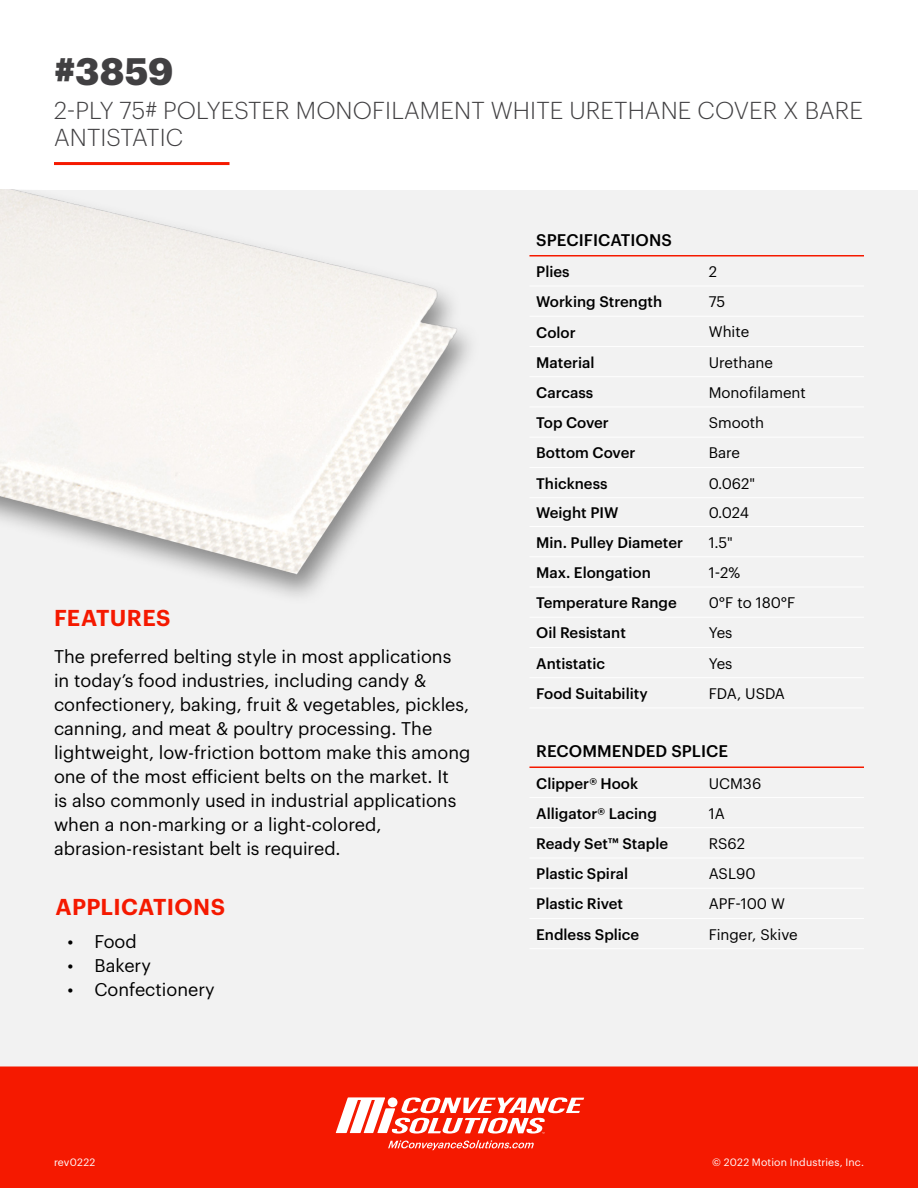
<style>
.page{position:relative;width:918px;height:1188px;background:#fff}
.page>*{position:absolute;margin:0;border:0;box-sizing:border-box;transform-origin:0 0}
.Flyer_Heading{font:700 37.5px "Graphik";color:#414042}
.Flyer_Subheading{font:300 24px/27px "Graphik";letter-spacing:.005em;color:#414042}
.HEADER_-_RED{font:600 22.5px "Graphik";letter-spacing:.015em;color:#f51900}
.Body_Paragraph{font:18px/24px "Graphik";color:#000}
.Table_Header{font:500 16.5px "Graphik";letter-spacing:.005em;color:#000}
.Table_Body{font:500 15px "Graphik";color:#000}
.Table_Body-2{font:15px "Graphik";color:#000}
.t1{font:10.5px "Graphik";letter-spacing:.015em;color:#fff}
</style>
<div class="page">
<div style="left:0;top:190px;width:918px;height:881px;background:#f2f2f2"></div>
<div style="left:0;top:1066px;width:918px;height:122px;background:#f51900"></div>
<svg style="left:388px;top:1140px;width:146px;height:10px"></svg>
<svg style="left:336px;top:1097px;width:248px;height:37px"></svg>
<img style="left:0;top:189px;width:470px;height:407px">
<hr style="left:54px;top:162px;width:176px;height:3px;background:#f51900">
<hr style="left:529px;top:827px;width:173px;height:1px;background:#fff">
<hr style="left:529px;top:858px;width:173px;height:1px;background:#fff">
<hr style="left:529px;top:888px;width:173px;height:1px;background:#fff">
<hr style="left:529px;top:918px;width:173px;height:1px;background:#fff">
<hr style="left:529px;top:766px;width:173px;height:2px;background:#f51900">
<hr style="left:702px;top:766px;width:162px;height:2px;background:#f51900">
<hr style="left:529px;top:797px;width:173px;height:1px;background:#fff">
<hr style="left:702px;top:797px;width:162px;height:1px;background:#fff">
<hr style="left:702px;top:827px;width:162px;height:1px;background:#fff">
<hr style="left:702px;top:858px;width:162px;height:1px;background:#fff">
<hr style="left:702px;top:918px;width:162px;height:1px;background:#fff">
<hr style="left:702px;top:888px;width:162px;height:1px;background:#fff">
<hr style="left:529px;top:948px;width:173px;height:1px;background:#fff">
<hr style="left:702px;top:948px;width:162px;height:1px;background:#fff">
<hr style="left:529px;top:286px;width:173px;height:1px;background:#fff">
<hr style="left:529px;top:316px;width:173px;height:1px;background:#fff">
<hr style="left:529px;top:346px;width:173px;height:1px;background:#fff">
<hr style="left:529px;top:376px;width:173px;height:1px;background:#fff">
<hr style="left:529px;top:407px;width:173px;height:1px;background:#fff">
<hr style="left:529px;top:437px;width:173px;height:1px;background:#fff">
<hr style="left:529px;top:467px;width:173px;height:1px;background:#fff">
<hr style="left:529px;top:497px;width:173px;height:1px;background:#fff">
<hr style="left:529px;top:526px;width:173px;height:1px;background:#fff">
<hr style="left:529px;top:556px;width:173px;height:1px;background:#fff">
<hr style="left:529px;top:255px;width:173px;height:1px;background:#f51900">
<hr style="left:702px;top:255px;width:162px;height:1px;background:#f51900">
<hr style="left:529px;top:587px;width:173px;height:1px;background:#fff">
<hr style="left:529px;top:617px;width:173px;height:1px;background:#fff">
<hr style="left:529px;top:647px;width:173px;height:1px;background:#fff">
<hr style="left:529px;top:677px;width:173px;height:1px;background:#fff">
<hr style="left:702px;top:286px;width:162px;height:1px;background:#fff">
<hr style="left:702px;top:316px;width:162px;height:1px;background:#fff">
<hr style="left:702px;top:346px;width:162px;height:1px;background:#fff">
<hr style="left:702px;top:376px;width:162px;height:1px;background:#fff">
<hr style="left:702px;top:407px;width:162px;height:1px;background:#fff">
<hr style="left:702px;top:437px;width:162px;height:1px;background:#fff">
<hr style="left:702px;top:467px;width:162px;height:1px;background:#fff">
<hr style="left:702px;top:497px;width:162px;height:1px;background:#fff">
<hr style="left:702px;top:526px;width:162px;height:1px;background:#fff">
<hr style="left:702px;top:556px;width:162px;height:1px;background:#fff">
<hr style="left:702px;top:587px;width:162px;height:1px;background:#fff">
<hr style="left:702px;top:617px;width:162px;height:1px;background:#fff">
<hr style="left:702px;top:647px;width:162px;height:1px;background:#fff">
<hr style="left:702px;top:677px;width:162px;height:1px;background:#fff">
<hr style="left:529px;top:708px;width:173px;height:1px;background:#fff">
<hr style="left:702px;top:708px;width:162px;height:1px;background:#fff">
<p class="Flyer_Heading" style="left:54px;top:42px;width:121px">#3859</p>
<p class="Flyer_Subheading" style="left:54px;top:95px;width:811px">2-PLY 75# POLYESTER MONOFILAMENT WHITE URETHANE COVER X BARE<br>ANTISTATIC</p>
<p class="HEADER_-_RED" style="left:54px;top:601px;width:118px">FEATURES</p>
<p class="Body_Paragraph" style="left:54px;top:643px;width:418px">The preferred belting style in most applications in today’s food industries, including candy &amp; confectionery, baking, fruit &amp; vegetables, pickles, canning, and meat &amp; poultry processing. The lightweight, low-friction bottom make this among one of the most efficient belts on the market. It<br>is also commonly used in industrial applications when a non-marking or a light-colored, abrasion-resistant belt is required.</p>
<p class="HEADER_-_RED" style="left:56px;top:890px;width:171px">APPLICATIONS</p>
<p class="Body_Paragraph" style="left:68px;top:928px;width:71px">• Food</p>
<p class="Body_Paragraph" style="left:68px;top:952px;width:85px">• Bakery</p>
<p class="Body_Paragraph" style="left:68px;top:976px;width:149px">• Confectionery</p>
<p class="Table_Header" style="left:536px;top:227px;width:137px">SPECIFICATIONS</p>
<p class="Table_Body" style="left:536px;top:260px;width:35px">Plies</p>
<p class="Table_Body-2" style="left:709px;top:260px;width:10px">2</p>
<p class="Table_Body" style="left:536px;top:290px;width:127px">Working Strength</p>
<p class="Table_Body-2" style="left:709px;top:291px;width:18px">75</p>
<p class="Table_Body" style="left:536px;top:321px;width:41px">Color</p>
<p class="Table_Body-2" style="left:709px;top:321px;width:42px">White</p>
<p class="Table_Body" style="left:536px;top:351px;width:60px">Material</p>
<p class="Table_Body-2" style="left:709px;top:351px;width:66px">Urethane</p>
<p class="Table_Body" style="left:536px;top:381px;width:59px">Carcass</p>
<p class="Table_Body-2" style="left:709px;top:381px;width:99px">Monofilament</p>
<p class="Table_Body" style="left:536px;top:411px;width:74px">Top Cover</p>
<p class="Table_Body-2" style="left:709px;top:412px;width:57px">Smooth</p>
<p class="Table_Body" style="left:536px;top:442px;width:101px">Bottom Cover</p>
<p class="Table_Body-2" style="left:709px;top:442px;width:33px">Bare</p>
<p class="Table_Body" style="left:536px;top:472px;width:73px">Thickness</p>
<p class="Table_Body-2" style="left:709px;top:472px;width:48px">0.062"</p>
<p class="Table_Body" style="left:536px;top:501px;width:84px">Weight PIW</p>
<p class="Table_Body-2" style="left:709px;top:502px;width:42px">0.024</p>
<p class="Table_Body" style="left:536px;top:531px;width:148px">Min. Pulley Diameter</p>
<p class="Table_Body-2" style="left:709px;top:531px;width:25px">1.5"</p>
<p class="Table_Body" style="left:536px;top:561px;width:116px">Max. Elongation</p>
<p class="Table_Body-2" style="left:709px;top:561px;width:33px">1-2%</p>
<p class="Table_Body" style="left:536px;top:591px;width:142px">Temperature Range</p>
<p class="Table_Body-2" style="left:709px;top:592px;width:88px">0°F to 180°F</p>
<p class="Table_Body" style="left:536px;top:622px;width:91px">Oil Resistant</p>
<p class="Table_Body-2" style="left:709px;top:622px;width:25px">Yes</p>
<p class="Table_Body" style="left:536px;top:652px;width:70px">Antistatic</p>
<p class="Table_Body-2" style="left:709px;top:652px;width:25px">Yes</p>
<p class="Table_Body" style="left:536px;top:682px;width:113px">Food Suitability</p>
<p class="Table_Body-2" style="left:709px;top:682px;width:78px">FDA, USDA</p>
<p class="Table_Header" style="left:536px;top:739px;width:193px">RECOMMENDED SPLICE</p>
<p class="Table_Body" style="left:536px;top:772px;width:104px">Clipper® Hook</p>
<p class="Table_Body-2" style="left:709px;top:772px;width:54px">UCM36</p>
<p class="Table_Body" style="left:536px;top:802px;width:122px">Alligator® Lacing</p>
<p class="Table_Body-2" style="left:709px;top:802px;width:18px">1A</p>
<p class="Table_Body" style="left:536px;top:832px;width:133px">Ready Set™ Staple</p>
<p class="Table_Body-2" style="left:709px;top:832px;width:38px">RS62</p>
<p class="Table_Body" style="left:536px;top:862px;width:94px">Plastic Spiral</p>
<p class="Table_Body-2" style="left:709px;top:863px;width:48px">ASL90</p>
<p class="Table_Body" style="left:536px;top:893px;width:88px">Plastic Rivet</p>
<p class="Table_Body-2" style="left:709px;top:893px;width:78px">APF-100 W</p>
<p class="Table_Body" style="left:536px;top:923px;width:105px">Endless Splice</p>
<p class="Table_Body-2" style="left:709px;top:923px;width:90px">Finger, Skive</p>
<p class="t1" style="left:54px;top:1154px;width:43px">rev0222</p>
<p class="t1" style="left:712px;top:1154px;width:153px">© 2022 Motion Industries, Inc.</p>
</div>
